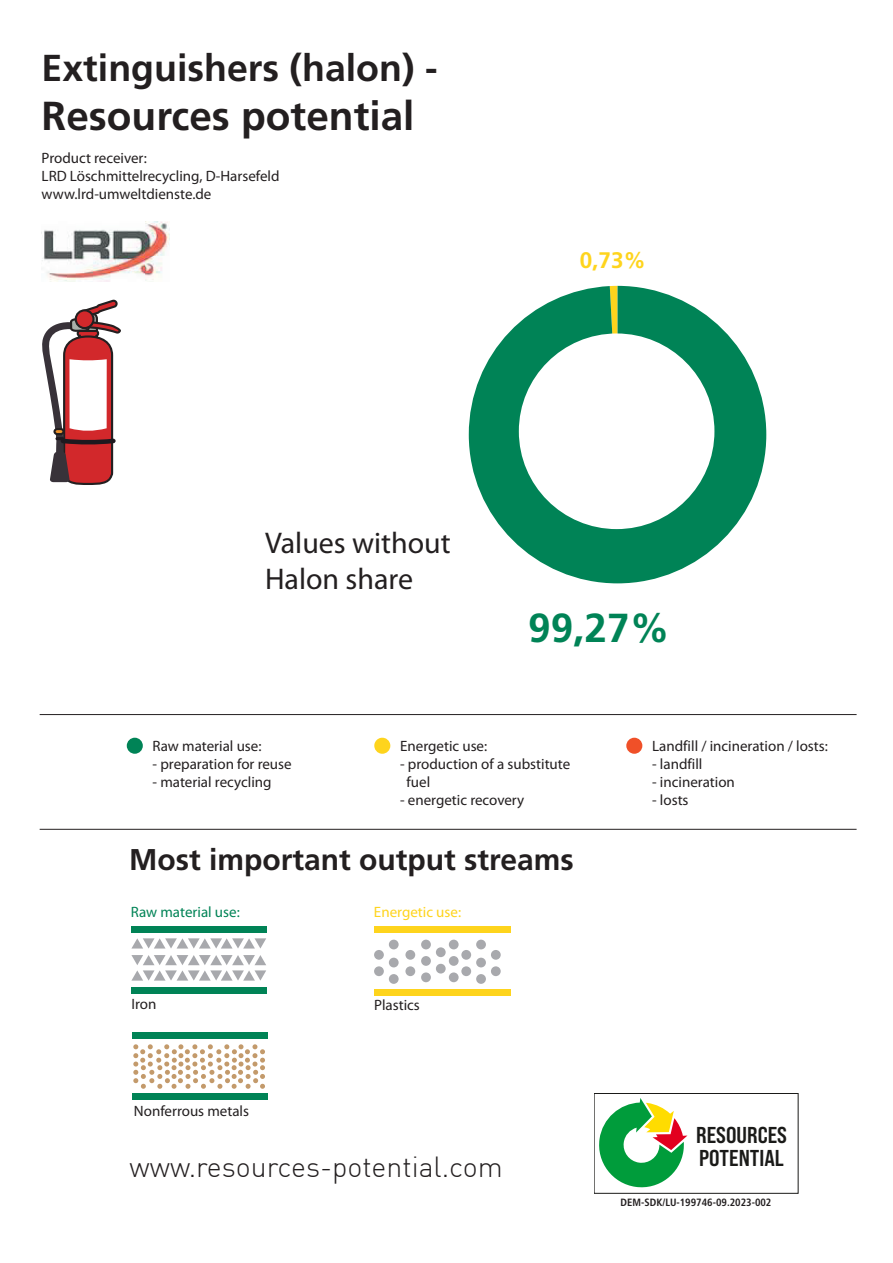
<style>
.page{position:relative;width:893px;height:1263px;background:#fff}
.page>*{position:absolute;margin:0;border:0;box-sizing:border-box;transform-origin:0 0}
.t1{font:700 40.5px "Frutiger LT Std";color:#231f20}
.t2{font:700 40.5px "Frutiger LT Std";color:#008356}
.t3{font:700 37.5px "Frutiger LT Std";color:#231f20}
.t4{font:700 30px "Frutiger LT Std";color:#231f20}
.t5{font:30px/36px "Myriad Pro";color:#231f20}
.t6{font:300 28.5px "DIN";color:#231f20}
.t7{font:22.95px/23px "Bebas Neue Pro Sm E Bd";color:#1a1a18}
.t8{font:700 22.5px "Frutiger LT Std";color:#fed41d}
.t9{font:15px/18px "Myriad Pro";color:#231f20}
.t10{font:15px "Myriad Pro";color:#008356}
.t11{font:15px "Myriad Pro";color:#fed41d}
.t12{font:700 condensed 10.5px "Frutiger LT Std";color:#231f20}
</style>
<div class="page">
<div style="left:626px;top:738px;width:16px;height:16px;background:#f05028;border-radius:50%"></div>
<div style="left:127px;top:738px;width:16px;height:16px;background:#008356;border-radius:50%"></div>
<svg style="left:374px;top:737px;width:16px;height:17px"></svg>
<hr style="left:40px;top:714px;width:817px;height:1px;background:#231f20">
<hr style="left:40px;top:829px;width:817px;height:1px;background:#231f20">
<div style="left:469px;top:286px;width:297px;height:297px;background:#008356;border-radius:148px"></div>
<div style="left:519px;top:333px;width:195px;height:196px;background:#fff;border-radius:50%"></div>
<div style="left:131px;top:926px;width:136px;height:7px;background:#008356"></div>
<div style="left:131px;top:987px;width:136px;height:7px;background:#008356"></div>
<div style="left:374px;top:926px;width:137px;height:7px;background:#fed41d"></div>
<div style="left:374px;top:989px;width:137px;height:7px;background:#fed41d"></div>
<svg style="left:132px;top:938px;width:134px;height:10px"></svg>
<svg style="left:131px;top:955px;width:135px;height:25px"></svg>
<div style="left:132px;top:1032px;width:135px;height:7px;background:#008356"></div>
<div style="left:132px;top:1093px;width:135px;height:7px;background:#008356"></div>
<svg style="left:133px;top:1044px;width:132px;height:45px"></svg>
<div style="left:421px;top:972px;width:10px;height:10px;background:#a8a9ad;border-radius:50%"></div>
<div style="left:449px;top:972px;width:10px;height:10px;background:#a8a9ad;border-radius:50%"></div>
<div style="left:436px;top:964px;width:10px;height:9px;background:#a8a9ad;border-radius:50%"></div>
<div style="left:421px;top:956px;width:10px;height:10px;background:#a8a9ad;border-radius:50%"></div>
<div style="left:449px;top:956px;width:10px;height:10px;background:#a8a9ad;border-radius:50%"></div>
<div style="left:436px;top:947px;width:10px;height:10px;background:#a8a9ad;border-radius:50%"></div>
<div style="left:421px;top:940px;width:10px;height:9px;background:#a8a9ad;border-radius:50%"></div>
<div style="left:449px;top:940px;width:10px;height:9px;background:#a8a9ad;border-radius:50%"></div>
<div style="left:389px;top:940px;width:10px;height:9px;background:#a8a9ad;border-radius:50%"></div>
<div style="left:389px;top:974px;width:10px;height:10px;background:#a8a9ad;border-radius:50%"></div>
<div style="left:374px;top:966px;width:10px;height:10px;background:#a8a9ad;border-radius:50%"></div>
<div style="left:405px;top:966px;width:10px;height:10px;background:#a8a9ad;border-radius:50%"></div>
<div style="left:389px;top:958px;width:10px;height:9px;background:#a8a9ad;border-radius:50%"></div>
<div style="left:374px;top:950px;width:10px;height:10px;background:#a8a9ad;border-radius:50%"></div>
<div style="left:405px;top:950px;width:10px;height:10px;background:#a8a9ad;border-radius:50%"></div>
<div style="left:476px;top:940px;width:10px;height:9px;background:#a8a9ad;border-radius:50%"></div>
<div style="left:476px;top:974px;width:10px;height:10px;background:#a8a9ad;border-radius:50%"></div>
<div style="left:461px;top:966px;width:10px;height:10px;background:#a8a9ad;border-radius:50%"></div>
<div style="left:491px;top:966px;width:10px;height:10px;background:#a8a9ad;border-radius:50%"></div>
<div style="left:476px;top:958px;width:10px;height:9px;background:#a8a9ad;border-radius:50%"></div>
<div style="left:461px;top:950px;width:10px;height:10px;background:#a8a9ad;border-radius:50%"></div>
<div style="left:491px;top:950px;width:10px;height:10px;background:#a8a9ad;border-radius:50%"></div>
<img style="left:121px;top:221px;width:48px;height:60px">
<svg style="left:41px;top:229px;width:80px;height:256px"></svg>
<svg style="left:599px;top:1098px;width:88px;height:90px"></svg>
<h2 class="t3" style="left:42px;top:46px;width:397px">Extinguishers (halon) -</h2>
<h1 class="t1" style="left:42px;top:92px;width:374px">Resources potential</h1>
<p class="t9" style="left:42px;top:149px;width:239px">Product receiver:<br>LRD Löschmittelrecycling, D-Harsefeld www.lrd-umweltdienste.de</p>
<h3 class="t8" style="left:580px;top:247px;width:68px">0,73%</h3>
<h3 class="t5" style="left:265px;top:524px;width:187px">Values without<br>Halon share</h3>
<h1 class="t2" style="left:528px;top:605px;width:143px">99,27%</h1>
<p class="t9" style="left:153px;top:736px;width:110px">Raw material use:</p>
<p class="t9" style="left:153px;top:754px;width:141px">- preparation for reuse</p>
<p class="t9" style="left:153px;top:772px;width:120px">- material recycling</p>
<p class="t9" style="left:400px;top:736px;width:89px">Energetic use:</p>
<p class="t9" style="left:406px;top:754px;width:165px;text-indent:-6px">- production of a substitute fuel</p>
<p class="t9" style="left:400px;top:790px;width:126px">- energetic recovery</p>
<h3 class="t4" style="left:129px;top:841px;width:446px">Most important output streams</h3>
<p class="t10" style="left:131px;top:903px;width:110px">Raw material use:</p>
<p class="t11" style="left:374px;top:903px;width:89px">Energetic use:</p>
<p class="t9" style="left:131px;top:995px;width:27px">Iron</p>
<p class="t9" style="left:374px;top:996px;width:47px">Plastics</p>
<p class="t9" style="left:134px;top:1102px;width:117px">Nonferrous metals</p>
<h3 class="t6" style="left:130px;top:1149px;width:375px">www.resources-potential.com</h3>
<p class="t9" style="left:652px;top:736px;width:177px">Landfill / incineration / losts:</p>
<p class="t9" style="left:652px;top:754px;width:52px">- landfill</p>
<p class="t9" style="left:652px;top:772px;width:84px">- incineration</p>
<p class="t9" style="left:652px;top:790px;width:38px">- losts</p>
<h3 class="t7" style="left:696px;top:1123px;width:92px">RESOURCES<br>POTENTIAL</h3>
<p class="t12" style="left:621px;top:1196px;width:152px">DEM-SDK/LU-199746-09.2023-002</p>
</div>
